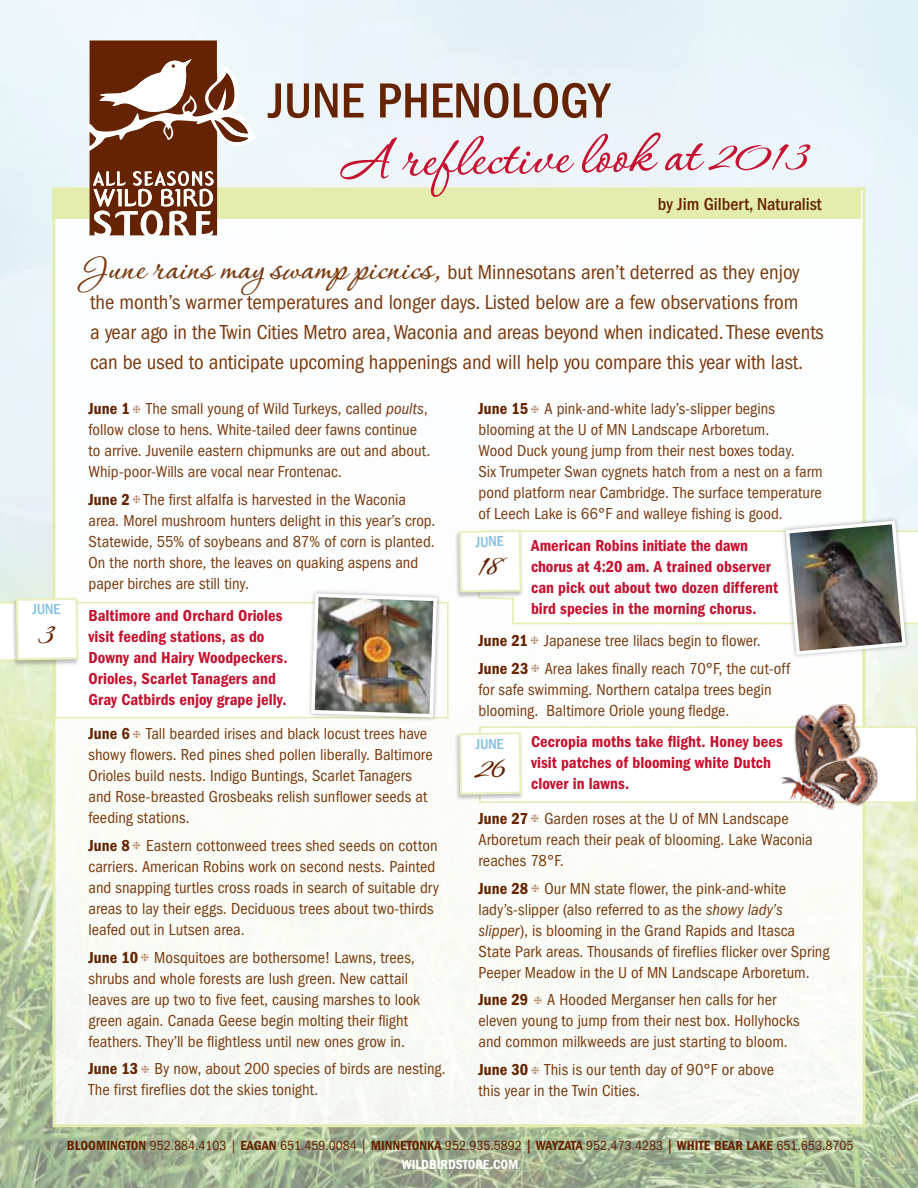
<style>
.page{position:relative;width:918px;height:1188px;background:#fff}
.page>*{position:absolute;margin:0;border:0;box-sizing:border-box;transform-origin:0 0}
.t1{font:500 63px "Corinthia Professional";color:#c41230}
.t2{font:500 condensed 51px "ITC Franklin Gothic Std";color:#652300}
.t3{font:condensed 21px/30px "ITC Franklin Gothic Std";letter-spacing:-.005em;color:#7a3b0f}
.t4{font:500 condensed 18px "ITC Franklin Gothic Std";color:#652300}
.t5{font:condensed 16.5px/21px "ITC Franklin Gothic Std";color:#7a3b0f}
.t6{font:16.5px/21px "ITC Franklin Gothic Std Dm Cd";color:#c41230}
.t7{font:500 condensed 14.85px "ITC Franklin Gothic Std";color:#79bde8}
.t8{font:condensed 13.8px "ITC Franklin Gothic Std";color:#652300}
.t9{font:13.8px "ITC Franklin Gothic Std Dm Cd";color:#fff}
.s1{font-family:"Corinthia Professional";font-weight:500;font-stretch:normal;font-size:40.5px}
.s2{font-family:"ITC Franklin Gothic Std Dm Cd";font-stretch:normal;color:#652300}
.s3{color:#ad7a5b}
.s4{font-style:italic}
.s5{font-family:"ITC Franklin Gothic Std Dm Cd";font-stretch:normal}
.s6{font-weight:500}
</style>
<div class="page">
<img style="left:0;top:0;width:918px;height:1188px">
<div style="left:54px;top:187px;width:810px;height:939px;background:#fff"></div>
<div style="left:52px;top:190px;width:809px;height:29px;background:#e4ecae"></div>
<svg style="left:88px;top:40px;width:168px;height:195px"></svg>
<svg style="left:0;top:600px;width:449px;height:119px"></svg>
<div style="left:480px;top:727px;width:437px;height:75px;background:#fff"></div>
<div style="left:479px;top:726px;width:438px;height:77px;border:2px solid #e4ecae"></div>
<div style="left:11px;top:597px;width:70px;height:70px;background:#000;opacity:.25"></div>
<div style="left:454px;top:529px;width:70px;height:70px;background:#000;opacity:.25"></div>
<div style="left:454px;top:732px;width:70px;height:69px;background:#000;opacity:.25"></div>
<img style="left:780px;top:702px;width:99px;height:110px">
<div style="left:307px;top:589px;width:134px;height:133px;background:#fcfdfc"></div>
<img style="left:309px;top:592px;width:130px;height:128px">
<div style="left:781px;top:516px;width:129px;height:143px;background:#000;opacity:.3"></div>
<svg style="left:15px;top:597px;width:64px;height:64px"></svg>
<svg style="left:458px;top:519px;width:460px;height:138px"></svg>
<svg style="left:458px;top:731px;width:65px;height:65px"></svg>
<h2 class="t2" style="left:268px;top:72px;width:343px">JUNE PHENOLOGY</h2>
<h1 class="t1" style="left:339px;top:129px;width:472px;rotate:-1deg">A reflective look at 2013</h1>
<p class="t4" style="left:658px;top:194px;width:166px">by Jim Gilbert, Naturalist</p>
<p class="t7" style="left:32px;top:601px;width:29px;rotate:-1deg">JUNE</p>
<p class="t3" style="left:90px;top:258px;width:735px;text-indent:-7px"><span class="s1">June rains may swamp picnics,</span> but Minnesotans aren’t deterred as they enjoy the month’s warmer temperatures and longer days. Listed below are a few observations from<br>a year ago in the Twin Cities Metro area, Waconia and areas beyond when indicated. These events can be used to anticipate upcoming happenings and will help you compare this year with last.</p>
<p class="t5" style="left:88px;top:398px;width:343px"><span class="s2">June 1</span> <span class="s3">❈</span> The small young of Wild Turkeys, called <span class="s4">poults</span>, follow close to hens. White-tailed deer fawns continue to arrive. Juvenile eastern chipmunks are out and about.<br>Whip-poor-Wills are vocal near Frontenac.</p>
<p class="t5" style="left:88px;top:489px;width:349px"><span class="s2">June 2</span> <span class="s3">❈</span> The first alfalfa is harvested in the Waconia area. Morel mushroom hunters delight in this year’s crop.<br>Statewide, 55% of soybeans and 87% of corn is planted.<br>On the north shore, the leaves on quaking aspens and paper birches are still tiny.</p>
<p class="t6" style="left:88px;top:605px;width:201px">Baltimore and Orchard Orioles visit feeding stations, as do<br>Downy and Hairy Woodpeckers.<br>Orioles, Scarlet Tanagers and<br>Gray Catbirds enjoy grape jelly.</p>
<p class="t5" style="left:88px;top:723px;width:346px"><span class="s2">June 6</span> <span class="s3">❈</span> Tall bearded irises and black locust trees have showy flowers. Red pines shed pollen liberally. Baltimore Orioles build nests. Indigo Buntings, Scarlet Tanagers and Rose-breasted Grosbeaks relish sunflower seeds at feeding stations.</p>
<p class="t5" style="left:88px;top:835px;width:352px"><span class="s2">June 8</span> <span class="s3">❈</span> Eastern cottonweed trees shed seeds on cotton carriers. American Robins work on second nests. Painted and snapping turtles cross roads in search of suitable dry areas to lay their eggs. Deciduous trees about two-thirds leafed out in Lutsen area.</p>
<p class="t5" style="left:88px;top:947px;width:333px"><span class="s2">June 10</span> <span class="s3">❈</span> Mosquitoes are bothersome! Lawns, trees, shrubs and whole forests are lush green. New cattail leaves are up two to five feet, causing marshes to look green again. Canada Geese begin molting their flight feathers. They’ll be flightless until new ones grow in.</p>
<p class="t5" style="left:88px;top:1059px;width:359px"><span class="s2">June 13</span> <span class="s3">❈</span> By now, about 200 species of birds are nesting.<br>The first fireflies dot the skies tonight.</p>
<p class="t5" style="left:478px;top:398px;width:346px"><span class="s2">June 15</span> <span class="s3">❈</span> A pink-and-white lady’s-slipper begins blooming at the U of MN Landscape Arboretum.<br>Wood Duck young jump from their nest boxes today.<br>Six Trumpeter Swan cygnets hatch from a nest on a farm pond platform near Cambridge. The surface temperature of Leech Lake is 66°F and walleye fishing is good.</p>
<p class="t6" style="left:531px;top:535px;width:249px">American Robins initiate the dawn chorus at 4:20 am. A trained observer can pick out about two dozen different bird species in the morning chorus.</p>
<p class="t5" style="left:478px;top:627px;width:313px;line-height:27.8px"><span class="s2">June 21</span> <span class="s3">❈</span> Japanese tree lilacs begin to flower.<br><span class="s2">June 23</span> <span class="s3">❈</span> Area lakes finally reach 70°F, the cut-off</p>
<p class="t5" style="left:479px;top:679px;width:295px">for safe swimming. Northern catalpa trees begin blooming. Baltimore Oriole young fledge.</p>
<p class="t6" style="left:531px;top:731px;width:253px">Cecropia moths take flight. Honey bees visit patches of blooming white Dutch clover in lawns.</p>
<p class="t5" style="left:478px;top:808px;width:336px"><span class="s2">June 27</span> <span class="s3">❈</span> Garden roses at the U of MN Landscape<br>Arboretum reach their peak of blooming. Lake Waconia reaches 78°F.</p>
<p class="t5" style="left:478px;top:878px;width:353px"><span class="s2">June 28</span> <span class="s3">❈</span> Our MN state flower, the pink-and-white lady’s-slipper (also referred to as the <span class="s4">showy lady’s slipper</span>), is blooming in the Grand Rapids and Itasca State Park areas. Thousands of fireflies flicker over Spring Peeper Meadow in the U of MN Landscape Arboretum.</p>
<p class="t5" style="left:478px;top:990px;width:323px"><span class="s2">June 29</span> <span class="s3">❈</span> A Hooded Merganser hen calls for her eleven young to jump from their nest box. Hollyhocks and common milkweeds are just starting to bloom.</p>
<p class="t5" style="left:478px;top:1059px;width:297px"><span class="s2">June 30</span> <span class="s3">❈</span> This is our tenth day of 90°F or above this year in the Twin Cities.</p>
<p class="t7" style="left:476px;top:533px;width:29px;rotate:-1deg">JUNE</p>
<p class="t7" style="left:476px;top:736px;width:29px;rotate:-1deg">JUNE</p>
<p class="t8" style="left:67px;top:1137px;width:788px"><span class="s5">BLOOMINGTON</span> 952.884.4103 | <span class="s5">EAGAN</span> 651.459.0084 | <span class="s5">MINNETONKA</span> 952.935.5892 <span class="s6">|</span> <span class="s5">WAYZATA</span> 952.473.4283 <span class="s6">|</span> <span class="s5">WHITE BEAR LAKE</span> 651.653.8705</p>
<p class="t9" style="left:402px;top:1157px;width:118px">WILDBIRDSTORE.COM</p>
</div>
